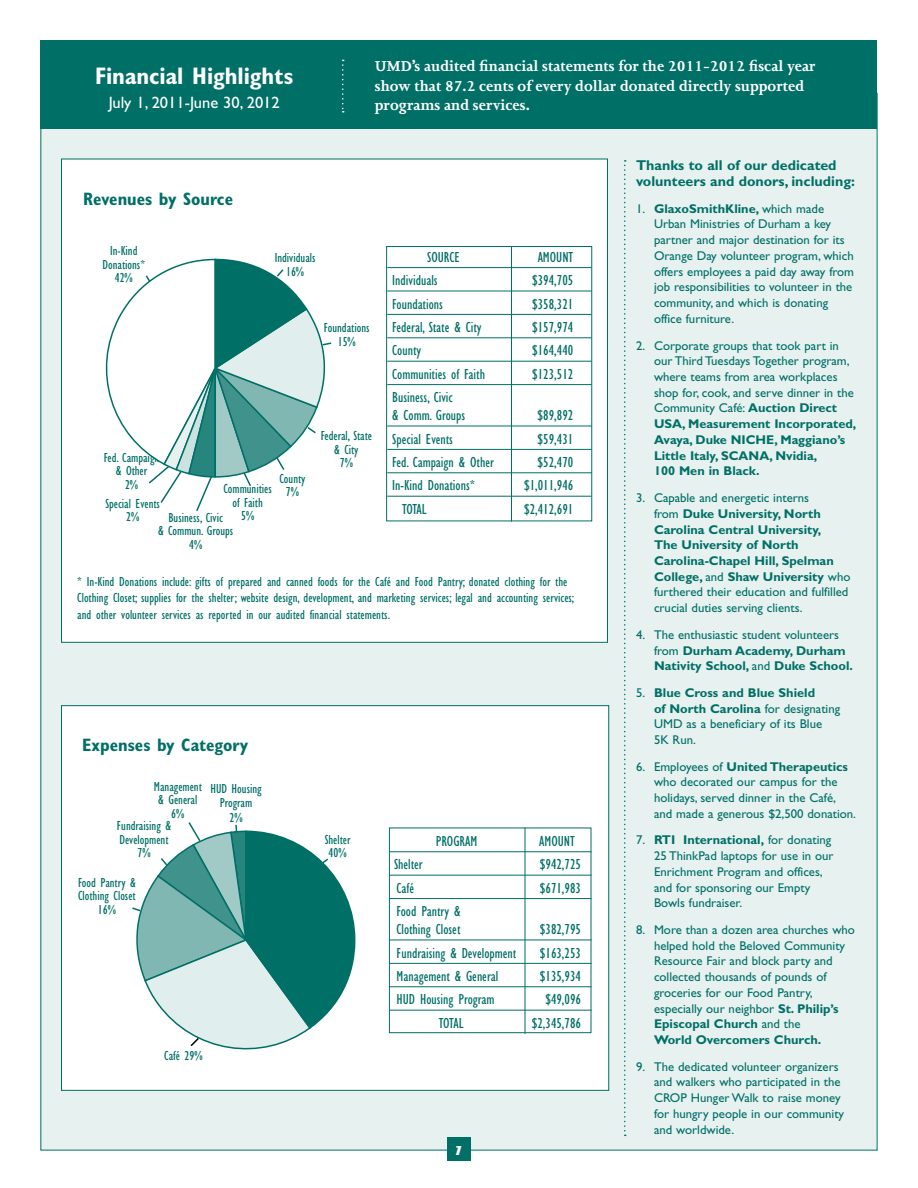
<style>
.page{position:relative;width:918px;height:1188px;background:#fff}
.page>*{position:absolute;margin:0;border:0;box-sizing:border-box;transform-origin:0 0}
.t1{font:700 condensed 24px "Gill Sans";color:#fff}
.t2{font:700 condensed 18px "Gill Sans";color:#006f66}
.t3{font:700 16.5px/19.5px "Joanna";color:#fff}
.t4{font:16.5px "Gill Sans";color:#fff}
.t5{font:condensed 15px/18px "Gill Sans";color:#006f66}
.t6{font:700 14.25px/16.5px "Gill Sans";color:#006f66}
.t7{font:condensed 13.5px/13.5px "Gill Sans";color:#006f66;text-align:center}
.t8{font:12.75px/15.8px "Gill Sans";color:#006f66}
.t9{font:700 12.75px/15.8px "Gill Sans";color:#006f66}
.t10{font:800 condensed 12px "Gill Sans";color:#fff}
.s1{font-weight:700}
.s2{font-weight:400}
</style>
<div class="page">
<div style="left:41px;top:93px;width:836px;height:1057px;background:#e6f1f0"></div>
<div style="left:61px;top:705px;width:548px;height:386px;background:#fff;border:1px solid #006f66"></div>
<svg style="left:624px;top:160px;width:2px;height:976px"></svg>
<div style="left:40px;top:40px;width:838px;height:89px;background:#006f66"></div>
<svg style="left:342px;top:60px;width:2px;height:52px"></svg>
<div style="left:61px;top:159px;width:547px;height:484px;background:#fff;border:1px solid #006f66"></div>
<div style="left:386px;top:246px;width:206px;height:275px;border:1px solid #006f66"></div>
<hr style="left:511px;top:247px;width:1px;height:275px;background:#006f66">
<hr style="left:525px;top:828px;width:1px;height:206px;background:#006f66">
<div style="left:389px;top:828px;width:202px;height:205px;border:1px solid #006f66"></div>
<hr style="left:389px;top:851px;width:203px;height:1px;background:#006f66">
<hr style="left:389px;top:875px;width:203px;height:1px;background:#006f66">
<hr style="left:389px;top:898px;width:203px;height:1px;background:#006f66">
<hr style="left:389px;top:940px;width:203px;height:1px;background:#006f66">
<hr style="left:389px;top:963px;width:203px;height:1px;background:#006f66">
<hr style="left:389px;top:986px;width:203px;height:1px;background:#006f66">
<hr style="left:389px;top:1010px;width:203px;height:1px;background:#006f66">
<hr style="left:387px;top:267px;width:205px;height:1px;background:#006f66">
<hr style="left:387px;top:291px;width:205px;height:1px;background:#006f66">
<hr style="left:387px;top:314px;width:205px;height:1px;background:#006f66">
<hr style="left:387px;top:337px;width:205px;height:1px;background:#006f66">
<hr style="left:387px;top:361px;width:205px;height:1px;background:#006f66">
<hr style="left:387px;top:384px;width:205px;height:1px;background:#006f66">
<hr style="left:387px;top:426px;width:205px;height:1px;background:#006f66">
<hr style="left:387px;top:449px;width:205px;height:1px;background:#006f66">
<hr style="left:387px;top:472px;width:205px;height:1px;background:#006f66">
<hr style="left:387px;top:496px;width:205px;height:1px;background:#006f66">
<svg style="left:105px;top:258px;width:227px;height:253px"></svg>
<svg style="left:132px;top:822px;width:224px;height:228px"></svg>
<div style="left:447px;top:1137px;width:24px;height:24px;background:#006f66"></div>
<h1 class="t1" style="left:95px;top:62px;width:199px">Financial Highlights</h1>
<p class="t4" style="left:109px;top:93px;width:173px">July 1, 2011-June 30, 2012</p>
<p class="t3" style="left:375px;top:57px;width:442px">UMD’s audited financial statements for the 2011-2012 fiscal year show that 87.2 cents of every dollar donated directly supported programs and services.</p>
<h2 class="t2" style="left:83px;top:188px;width:151px">Revenues by Source</h2>
<p class="t7" style="left:103px;top:244px;width:44px">In-Kind<br>Donations*<br>42%</p>
<p class="t7" style="left:275px;top:251px;width:42px">Individuals<br>16%</p>
<p class="t7" style="left:324px;top:321px;width:47px">Foundations<br>15%</p>
<p class="t5" style="left:427px;top:248px;width:22px">SOURCE</p>
<p class="t5" style="left:538px;top:248px;width:37px">AMOUNT</p>
<p class="t5" style="left:392px;top:272px;width:47px">Individuals</p>
<p class="t5" style="left:532px;top:272px;width:43px">$394,705</p>
<p class="t5" style="left:392px;top:295px;width:52px">Foundations</p>
<p class="t5" style="left:532px;top:295px;width:43px">$358,321</p>
<p class="t5" style="left:392px;top:319px;width:91px">Federal, State &amp; City</p>
<p class="t5" style="left:532px;top:319px;width:43px">$157,974</p>
<p class="t5" style="left:392px;top:342px;width:30px">County</p>
<p class="t5" style="left:532px;top:342px;width:43px">$164,440</p>
<p class="t5" style="left:392px;top:365px;width:94px">Communities of Faith</p>
<p class="t5" style="left:532px;top:365px;width:43px">$123,512</p>
<p class="t5" style="left:392px;top:389px;width:75px">Business, Civic<br>&amp; Comm. Groups</p>
<p class="t5" style="left:538px;top:407px;width:37px">$89,892</p>
<p class="t7" style="left:321px;top:430px;width:53px">Federal, State &amp; City<br>7%</p>
<p class="t5" style="left:392px;top:430px;width:62px">Special Events</p>
<p class="t5" style="left:538px;top:430px;width:37px">$59,431</p>
<p class="t5" style="left:392px;top:454px;width:103px">Fed. Campaign &amp; Other</p>
<p class="t5" style="left:538px;top:454px;width:37px">$52,470</p>
<p class="t5" style="left:392px;top:477px;width:84px">In-Kind Donations*</p>
<p class="t5" style="left:524px;top:477px;width:51px">$1,011,946</p>
<p class="t5" style="left:402px;top:500px;width:26px">TOTAL</p>
<p class="t5" style="left:524px;top:500px;width:51px">$2,412,691</p>
<p class="t7" style="left:104px;top:451px;width:57px">Fed. Campaign &amp; Other<br>2%</p>
<p class="t7" style="left:105px;top:497px;width:56px">Special Events<br>2%</p>
<p class="t7" style="left:223px;top:483px;width:50px">Communities of Faith<br>5%</p>
<p class="t7" style="left:279px;top:472px;width:28px">County<br>7%</p>
<p class="t7" style="left:158px;top:511px;width:77px">Business, Civic<br>&amp; Commun. Groups<br>4%</p>
<p class="t7" style="left:77px;top:574px;width:499px;line-height:16.5px;text-align:left">* In-Kind Donations include: gifts of prepared and canned foods for the Café and Food Pantry; donated clothing for the<br>Clothing Closet; supplies for the shelter; website design, development, and marketing services; legal and accounting services; and other volunteer services as reported in our audited financial statements.</p>
<h2 class="t2" style="left:82px;top:734px;width:168px">Expenses by Category</h2>
<p class="t7" style="left:154px;top:780px;width:49px">Management</p>
<p class="t7" style="left:158px;top:793px;width:41px">&amp; General</p>
<p class="t7" style="left:171px;top:807px;width:15px">6%</p>
<p class="t7" style="left:117px;top:819px;width:56px">Fundraising &amp;</p>
<p class="t7" style="left:119px;top:833px;width:51px">Development</p>
<p class="t7" style="left:137px;top:846px;width:15px">7%</p>
<p class="t7" style="left:78px;top:876px;width:59px">Food Pantry &amp;<br>Clothing Closet<br>16%</p>
<p class="t7" style="left:210px;top:783px;width:53px">HUD Housing<br>Program</p>
<p class="t7" style="left:229px;top:811px;width:15px">2%</p>
<p class="t7" style="left:164px;top:1049px;width:40px">Café 29%</p>
<p class="t7" style="left:325px;top:833px;width:27px;text-align:left">Shelter<br>40%</p>
<p class="t5" style="left:436px;top:833px;width:36px">Prog ram</p>
<p class="t5" style="left:539px;top:833px;width:13px">Amoun</p>
<p class="t5" style="left:570px;top:833px;width:6px">t</p>
<p class="t5" style="left:394px;top:856px;width:30px">Shelter</p>
<p class="t5" style="left:540px;top:856px;width:43px">$942,725</p>
<p class="t5" style="left:397px;top:879px;width:19px">Café</p>
<p class="t5" style="left:540px;top:879px;width:43px">$671,983</p>
<p class="t5" style="left:397px;top:903px;width:66px">Food Pantry &amp;<br>Clothing Closet</p>
<p class="t5" style="left:540px;top:921px;width:43px">$382,795</p>
<p class="t5" style="left:397px;top:944px;width:121px">Fundraising &amp; Development</p>
<p class="t5" style="left:540px;top:944px;width:43px">$163,253</p>
<p class="t5" style="left:397px;top:968px;width:103px">Management &amp; General</p>
<p class="t5" style="left:540px;top:968px;width:43px">$135,934</p>
<p class="t5" style="left:397px;top:991px;width:100px">HUD Housing Program</p>
<p class="t5" style="left:545px;top:991px;width:37px">$49,096</p>
<p class="t5" style="left:439px;top:1014px;width:26px">TOTAL</p>
<p class="t5" style="left:532px;top:1014px;width:51px">$2,345,786</p>
<p class="t10" style="left:455px;top:1143px;width:8px">7</p>
<p class="t6" style="left:636px;top:157px;width:220px">Thanks to all of our dedicated volunteers and donors, including:</p>
<p class="t8" style="left:654px;top:201px;width:202px;text-indent:-18px">1. <span class="s1">GlaxoSmithKline,</span> which made Urban Ministries of Durham a key partner and major destination for its Orange Day volunteer program, which offers employees a paid day away from job responsibilities to volunteer in the community, and which is donating office furniture.</p>
<p class="t8" style="left:654px;top:337px;width:204px;text-indent:-18px">2. Corporate groups that took part in our Third Tuesdays Together program, where teams from area workplaces shop for, cook, and serve dinner in the<br>Community Café: <span class="s1">Auction Direct<br>USA, Measurement Incorporated,<br>Avaya, Duke NICHE, Maggiano’s<br>Little Italy, SCANA, Nvidia,<br>100 Men in Black.</span></p>
<p class="t9" style="left:654px;top:490px;width:198px;text-indent:-18px"><span class="s2">3. Capable and energetic interns<br>from</span> Duke University, North<br>Carolina Central University,<br>The University of North<br>Carolina-Chapel Hill, Spelman<br>College, <span class="s2">and</span> Shaw University <span class="s2">who furthered their education and fulfilled crucial duties serving clients.</span></p>
<p class="t9" style="left:654px;top:627px;width:200px;text-indent:-18px"><span class="s2">4. The enthusiastic student volunteers from</span> Durham Academy, Durham<br>Nativity School, <span class="s2">and</span> Duke School.</p>
<p class="t8" style="left:654px;top:685px;width:188px;text-indent:-18px">5. <span class="s1">Blue Cross and Blue Shield<br>of North Carolina</span> for designating<br>UMD as a beneficiary of its Blue<br>5K Run.</p>
<p class="t8" style="left:654px;top:759px;width:204px;text-indent:-18px">6. Employees of <span class="s1">United Therapeutics </span>who decorated our campus for the holidays, served dinner in the Café, and made a generous $2,500 donation.</p>
<p class="t8" style="left:654px;top:832px;width:181px;text-indent:-18px">7. <span class="s1">RTI International,</span> for donating<br>25 ThinkPad laptops for use in our<br>Enrichment Program and offices, and for sponsoring our Empty<br>Bowls fundraiser.</p>
<p class="t8" style="left:654px;top:922px;width:202px;text-indent:-18px">8. More than a dozen area churches who helped hold the Beloved Community<br>Resource Fair and block party and collected thousands of pounds of groceries for our Food Pantry, especially our neighbor <span class="s1">St. Philip’s<br>Episcopal Church</span> and the<br><span class="s1">World Overcomers Church.</span></p>
<p class="t8" style="left:654px;top:1059px;width:192px;text-indent:-18px">9. The dedicated volunteer organizers and walkers who participated in the<br>CROP Hunger Walk to raise money for hungry people in our community and worldwide.</p>
</div>
